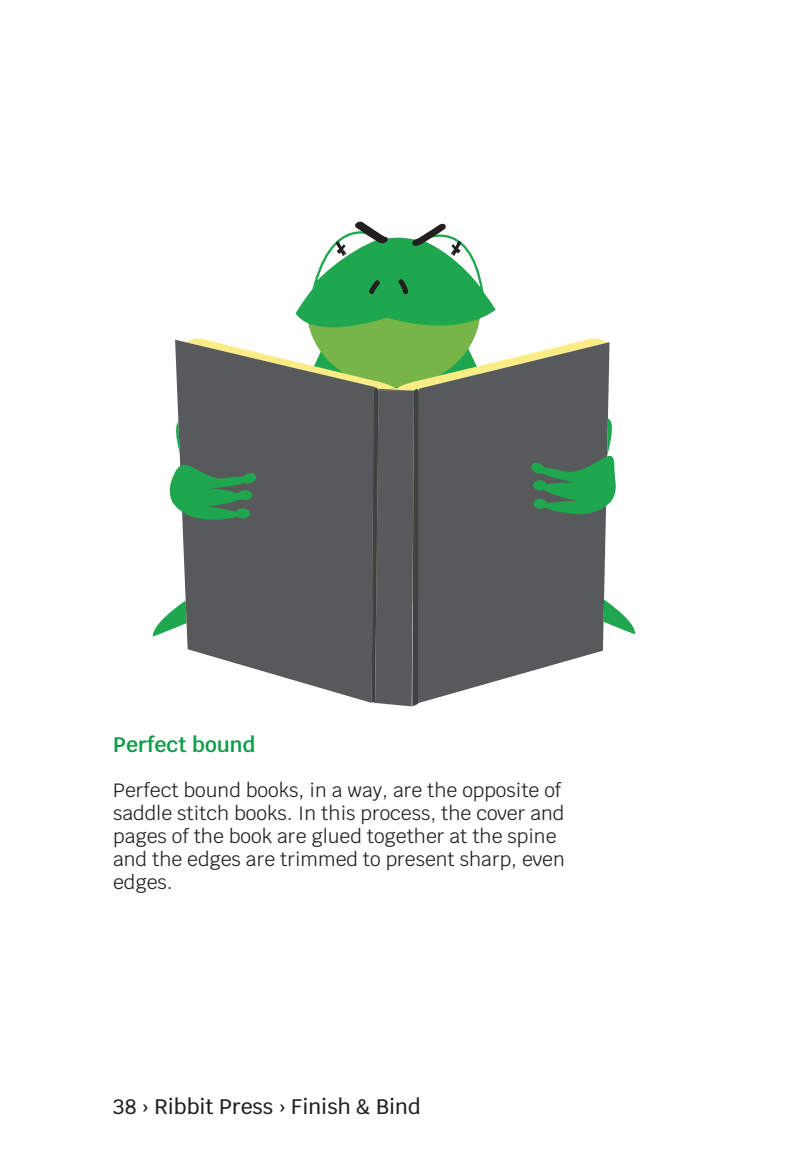
<style>
.page{position:relative;width:788px;height:1166px;background:#fff}
.page>*{position:absolute;margin:0;border:0;box-sizing:border-box;transform-origin:0 0}
.t1{font:500 21px "Krub";color:#231f20}
.t2{font:600 21px "Krub";color:#0e9b48}
.t3{font:19.25px/22.8px "Krub";color:#231f20}
</style>
<div class="page">
<svg style="left:152px;top:221px;width:483px;height:485px"></svg>
<p class="t2" style="left:113px;top:732px;width:144px">Perfect bound</p>
<p class="t3" style="left:113px;top:779px;width:453px">Perfect bound books, in a way, are the opposite of saddle stitch books. In this process, the cover and pages of the book are glued together at the spine and the edges are trimmed to present sharp, even edges.</p>
<p class="t1" style="left:113px;top:1094px;width:309px">38 › Ribbit Press › Finish &amp; Bind</p>
</div>
